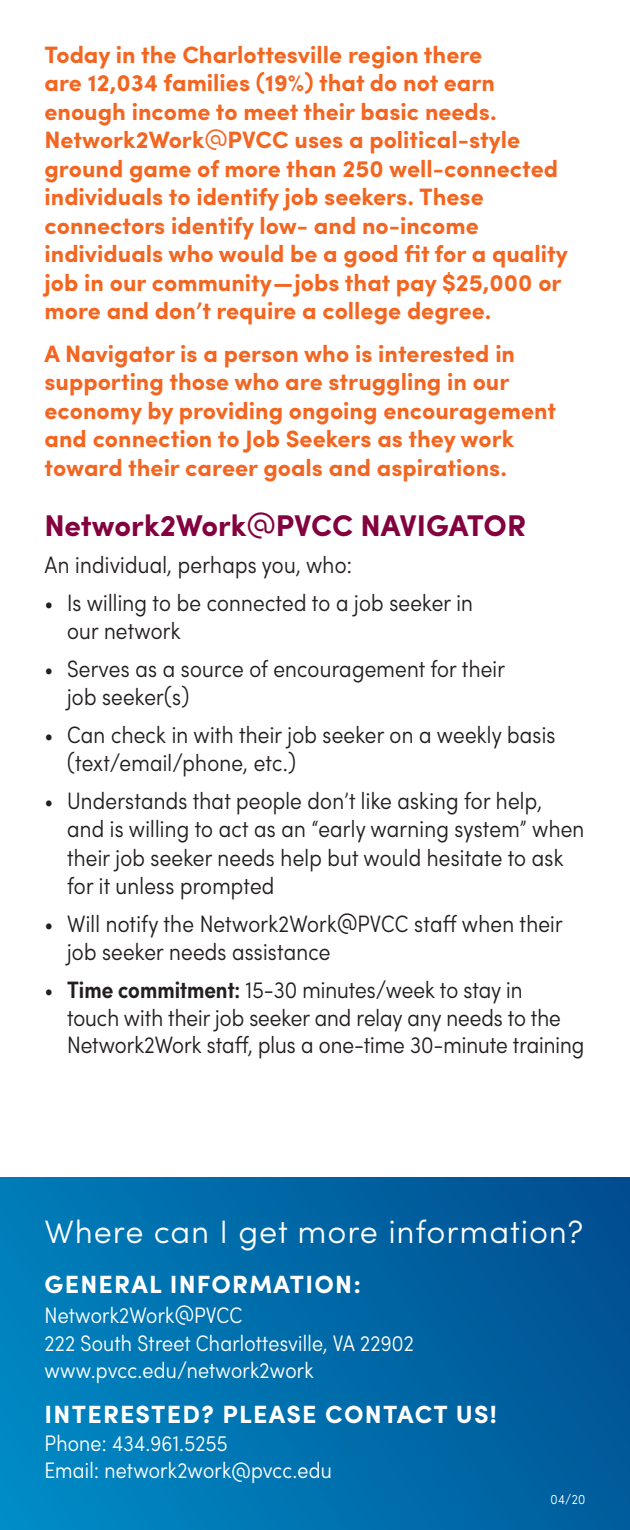
<style>
.page{position:relative;width:630px;height:1530px;background:#fff}
.page>*{position:absolute;margin:0;border:0;box-sizing:border-box;transform-origin:0 0}
.t1{font:300 32.5px "Sofia Pro";letter-spacing:.025em;color:#fff}
.t2{font:700 30px "Sofia Pro";color:#83013e}
.t3{font:700 25px "Sofia Pro";letter-spacing:.05em;color:#fff}
.t4{font:300 condensed 23.75px/28.5px "Sofia Pro";letter-spacing:.01em;color:#231f20}
.t5{font:700 23.75px/28.5px "Sofia Pro";color:#f36621}
.t6{font:300 condensed 22.5px "Sofia Pro";letter-spacing:.01em;color:#fff}
.t7{font:300 condensed 13.75px "Sofia Pro";color:#fff}
.s1{font-weight:400}
.s2{font-weight:600}
</style>
<div class="page">
<div style="left:0;top:1178px;width:630px;height:352px;background:linear-gradient(to right,#0085c0,#015495)"></div>
<p class="t5" style="left:45px;top:39px;width:525px">Today in the Charlottesville region there<br>are 12,034 families (19%) that do not earn enough income to meet their basic needs.<br>Network2Work<span class="s1">@</span>PVCC uses a political-style ground game of more than 250 well-connected individuals to identify job seekers. These connectors identify low- and no-income individuals who would be a good fit for a quality job in our community—jobs that pay $25,000 or more and don’t require a college degree.</p>
<p class="t5" style="left:45px;top:338px;width:513px">A Navigator is a person who is interested in supporting those who are struggling in our economy by providing ongoing encouragement and connection to Job Seekers as they work toward their career goals and aspirations.</p>
<p class="t2" style="left:45px;top:502px;width:483px">Network2Work<span class="s1">@</span>PVCC NAVIGATOR</p>
<p class="t4" style="left:45px;top:550px;width:309px">An individual, perhaps you, who:</p>
<p class="t4" style="left:67px;top:588px;width:407px;text-indent:-22px">• Is willing to be connected to a job seeker in our network</p>
<p class="t4" style="left:67px;top:654px;width:440px;text-indent:-22px">• Serves as a source of encouragement for their job seeker(s)</p>
<p class="t4" style="left:67px;top:720px;width:490px;text-indent:-22px">• Can check in with their job seeker on a weekly basis (text/email/phone, etc.)</p>
<p class="t4" style="left:67px;top:786px;width:519px;text-indent:-22px">• Understands that people don’t like asking for help, and is willing to act as an “early warning system” when their job seeker needs help but would hesitate to ask for it unless prompted</p>
<p class="t4" style="left:67px;top:909px;width:497px;text-indent:-22px">• Will notify the Network2Work@PVCC staff when their job seeker needs assistance</p>
<p class="t4" style="left:67px;top:975px;width:519px;line-height:27.8px;text-indent:-22px">• <span class="s2">Time commitment:</span> 15-30 minutes/week to stay in<br>touch with their job seeker and relay any needs to the<br>Network2Work staff, plus a one-time 30-minute training</p>
<p class="t1" style="left:45px;top:1208px;width:540px">Where can I get more information?</p>
<p class="t3" style="left:45px;top:1266px;width:318px">GENERAL INFORMATION:</p>
<p class="t6" style="left:45px;top:1301px;width:199px">Network2Work@PVCC</p>
<p class="t6" style="left:45px;top:1329px;width:371px">222 South Street Charlottesville, VA 22902</p>
<p class="t6" style="left:45px;top:1356px;width:271px">www.pvcc.edu/network2work</p>
<p class="t3" style="left:45px;top:1396px;width:454px">INTERESTED? PLEASE CONTACT US!</p>
<p class="t6" style="left:45px;top:1429px;width:184px">Phone: 434.961.5255</p>
<p class="t6" style="left:45px;top:1456px;width:289px">Email: network2work@pvcc.edu</p>
<p class="t7" style="left:551px;top:1490px;width:36px">04/20</p>
</div>
